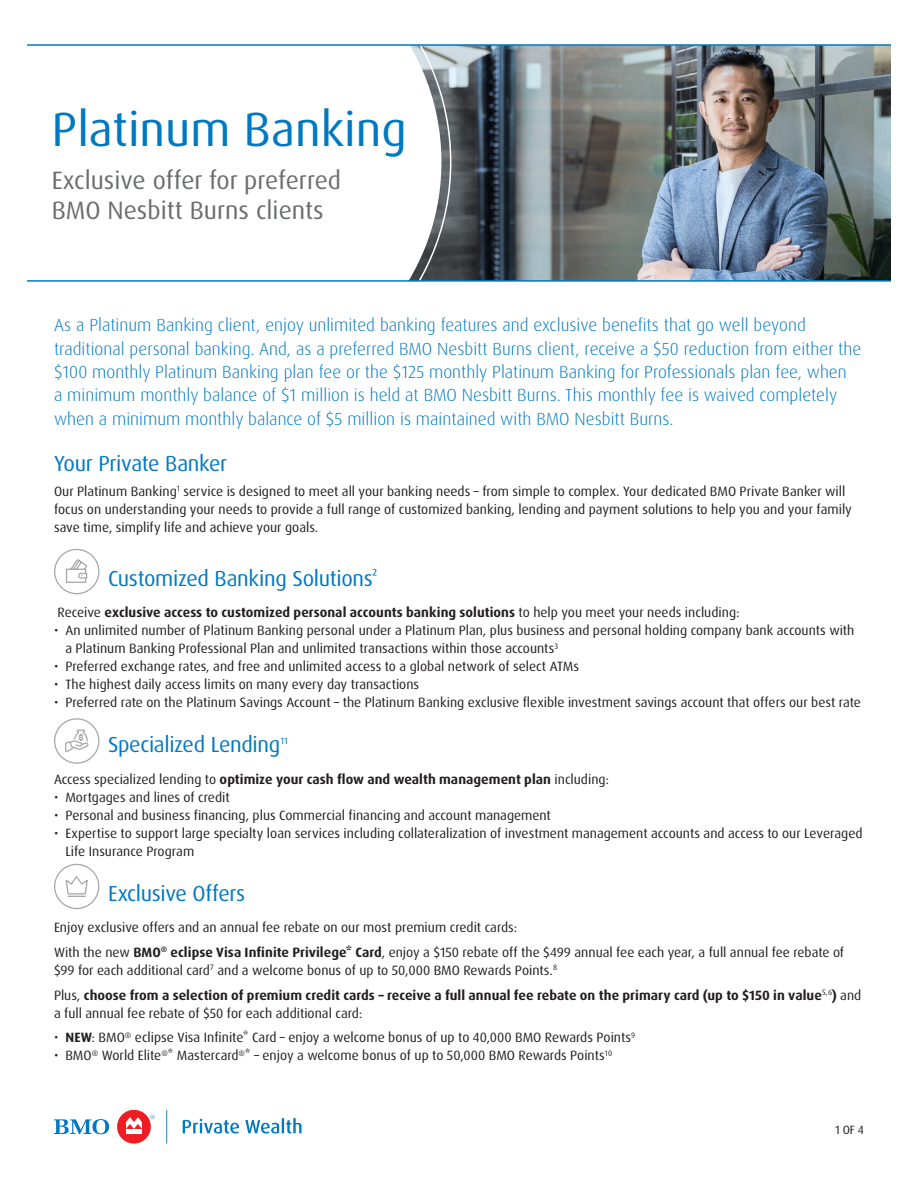
<style>
.page{position:relative;width:918px;height:1188px;background:#fff}
.page>*{position:absolute;margin:0;border:0;box-sizing:border-box;transform-origin:0 0}
.t1{font:48px "Dax Pro";color:#0079c2}
.t2{font:25.2px "Dax Pro";color:#6c6d70}
.Section_Sub-head{font:21.75px "Dax OT";letter-spacing:-.015em;color:#0079c2}
.Intro_Copy_Blue{font:300 17.55px/23.4px "Dax OT";color:#0079c2}
.t3{font:13.5px/18px "Dax Pro";color:#231f20}
.t4{font:700 13.5px/18px "Dax Pro";letter-spacing:.005em;color:#231f20}
.Section_Sub-head-2{font:12px "Dax OT";color:#231f20}
.Section_Sub-head-3{font:9.15px "Dax OT";color:#0079c2}
.s1{font-size:15.75px}
.s2{font-weight:400}
.s3{font-weight:700}
</style>
<div class="page">
<img style="left:451px;top:46px;width:440px;height:234px">
<svg style="left:409px;top:46px;width:42px;height:234px"></svg>
<div style="left:117px;top:1110px;width:34px;height:34px;background:#ee1d23;border-radius:50%"></div>
<svg style="left:126px;top:1117px;width:16px;height:17px"></svg>
<svg style="left:183px;top:1119px;width:56px;height:15px"></svg>
<svg style="left:245px;top:1118px;width:57px;height:16px"></svg>
<svg style="left:54px;top:1119px;width:55px;height:15px"></svg>
<svg style="left:151px;top:1115px;width:4px;height:4px"></svg>
<svg style="left:166px;top:1110px;width:1px;height:34px"></svg>
<hr style="left:27px;top:280px;width:864px;height:2px;background:#0079c2">
<hr style="left:27px;top:44px;width:864px;height:2px;background:#0079c2">
<svg style="left:54px;top:864px;width:45px;height:45px"></svg>
<svg style="left:54px;top:549px;width:46px;height:45px"></svg>
<svg style="left:54px;top:718px;width:45px;height:46px"></svg>
<p class="t1" style="left:52px;top:98px;width:356px">Platinum Banking</p>
<p class="t2" style="left:52px;top:164px;width:291px">Exclusive offer for preferred</p>
<p class="t2" style="left:52px;top:194px;width:273px">BMO Nesbitt Burns clients</p>
<p class="Intro_Copy_Blue" style="left:54px;top:314px;width:809px">As a Platinum Banking client, enjoy unlimited banking features and exclusive benefits that go well beyond traditional personal banking. And, as a preferred BMO Nesbitt Burns client, receive a $50 reduction from either the $100 monthly Platinum Banking plan fee or the $125 monthly Platinum Banking for Professionals plan fee, when<br>a minimum monthly balance of $1 million is held at BMO Nesbitt Burns. This monthly fee is waived completely when a minimum monthly balance of $5 million is maintained with BMO Nesbitt Burns.</p>
<p class="Section_Sub-head" style="left:54px;top:450px;width:175px">Your Private Banker</p>
<p class="t3" style="left:54px;top:482px;width:799px">Our Platinum Banking<sup>1</sup> service is designed to meet all your banking needs – from simple to complex. Your dedicated BMO Private Banker will focus on understanding your needs to provide a full range of customized banking, lending and payment solutions to help you and your family save time, simplify life and achieve your goals.</p>
<p class="Section_Sub-head" style="left:108px;top:564px;width:271px">Customized Banking Solutions<span class="s1">²</span></p>
<p class="t4" style="left:58px;top:604px;width:683px"><span class="s2">Receive</span> exclusive access to customized personal accounts banking solutions <span class="s2">to help you meet your needs including:</span></p>
<p class="t3" style="left:65px;top:621px;width:791px;text-indent:-11px">• An unlimited number of Platinum Banking personal under a Platinum Plan, plus business and personal holding company bank accounts with a Platinum Banking Professional Plan and unlimited transactions within those accounts<sup>3</sup></p>
<p class="t3" style="left:54px;top:657px;width:527px">• Preferred exchange rates, and free and unlimited access to a global network of select ATMs</p>
<p class="t3" style="left:54px;top:675px;width:367px">• The highest daily access limits on many every day transactions</p>
<p class="t3" style="left:54px;top:693px;width:809px">• Preferred rate on the Platinum Savings Account – the Platinum Banking exclusive flexible investment savings account that offers our best rate</p>
<p class="Section_Sub-head" style="left:108px;top:731px;width:174px">Specialized Lending</p>
<p class="Section_Sub-head-3" style="left:281px;top:735px;width:9px">11</p>
<p class="t4" style="left:54px;top:770px;width:557px"><span class="s2">Access specialized lending to</span> optimize your cash flow and wealth management plan <span class="s2">including:</span></p>
<p class="t3" style="left:54px;top:788px;width:177px">• Mortgages and lines of credit</p>
<p class="t3" style="left:54px;top:806px;width:498px">• Personal and business financing, plus Commercial financing and account management</p>
<p class="t3" style="left:65px;top:824px;width:799px;text-indent:-11px">• Expertise to support large specialty loan services including collateralization of investment management accounts and access to our Leveraged<br>Life Insurance Program</p>
<p class="Section_Sub-head" style="left:108px;top:879px;width:139px">Exclusive Offers</p>
<p class="t3" style="left:54px;top:918px;width:465px">Enjoy exclusive offers and an annual fee rebate on our most premium credit cards:</p>
<p class="t3" style="left:54px;top:943px;width:792px">With the new <span class="s3">BMO</span><sup>®</sup> <span class="s3">eclipse Visa Infinite Privilege* Card</span>, enjoy a $150 rebate off the $499 annual fee each year, a full annual fee rebate of $99 for each additional card<sup>7</sup> and a welcome bonus of up to 50,000 BMO Rewards Points.<sup>8</sup></p>
<p class="t4" style="left:54px;top:986px;width:809px"><span class="s2">Plus,</span> choose from a selection of premium credit cards – receive a full annual fee rebate on the primary card (up to $150 in value<sup>5,6</sup>) <span class="s2">and a full annual fee rebate of $50 for each additional card:</span></p>
<p class="t3" style="left:54px;top:1029px;width:583px">• <span class="s3">NEW</span>: BMO<sup>®</sup> eclipse Visa Infinite* Card – enjoy a welcome bonus of up to 40,000 BMO Rewards Points<sup>9</sup></p>
<p class="t3" style="left:54px;top:1047px;width:560px">• BMO<sup>®</sup> World Elite<sup>®</sup>* Mastercard<sup>®</sup>* – enjoy a welcome bonus of up to 50,000 BMO Rewards Points<sup>10</sup></p>
<p class="Section_Sub-head-2" style="left:835px;top:1122px;width:30px">1 OF 4</p>
</div>
